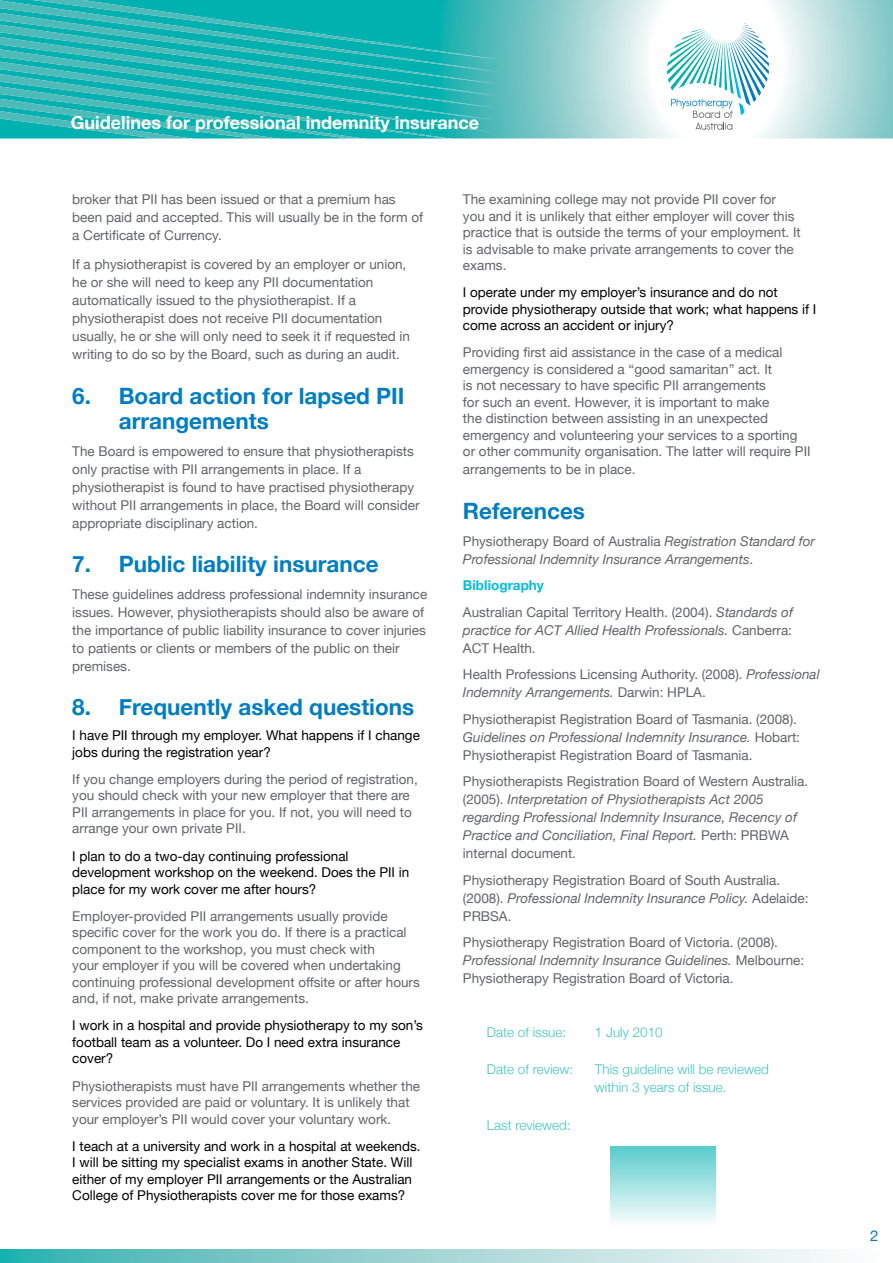
<style>
.page{position:relative;width:893px;height:1263px;background:#fff}
.page>*{position:absolute;margin:0;border:0;box-sizing:border-box;transform-origin:0 0}
.t1{font:700 22.5px/25.5px "Helvetica Neue";color:#007dc3}
.t2{font:700 18px "Helvetica Neue";color:#fff}
.t3{font:15px "Helvetica Neue";color:#007dc3}
.t4{font:13.5px/18px "Helvetica Neue";color:#636466}
.t5{font:13.5px/16.5px "Helvetica Neue";color:#000}
.t6{font:italic 13.5px/18px "Helvetica Neue";color:#636466}
.t7{font:300 13.5px/18px "Helvetica Neue";color:#40c5c4}
.s1{font-style:normal}
.s2{font-weight:700;color:#00bce4}
.s3{font-style:italic}
</style>
<div class="page">
<svg style="left:502px;top:0;width:391px;height:138px"></svg>
<svg style="left:0;top:0;width:502px;height:139px;background:#22b6b4"></svg>
<svg style="left:0;top:1249px;width:834px;height:14px;background:#9ad4d4"></svg>
<svg style="left:667px;top:23px;width:102px;height:107px"></svg>
<div style="left:610px;top:1146px;width:105px;height:81px;background:linear-gradient(to bottom,#57cccb,#fdfefe)"></div>
<h2 class="t2" style="left:71px;top:112px;width:410px">Guidelines for professional indemnity insurance</h2>
<p class="t4" style="left:72px;top:190px;width:352px">broker that PII has been issued or that a premium has been paid and accepted. This will usually be in the form of a Certificate of Currency.</p>
<p class="t4" style="left:72px;top:255px;width:339px">If a physiotherapist is covered by an employer or union, he or she will need to keep any PII documentation automatically issued to the physiotherapist. If a physiotherapist does not receive PII documentation usually, he or she will only need to seek it if requested in writing to do so by the Board, such as during an audit.</p>
<h1 class="t1" style="left:119px;top:382px;width:287px;text-indent:-47px">6. Board action for lapsed PII arrangements</h1>
<p class="t4" style="left:72px;top:441px;width:349px">The Board is empowered to ensure that physiotherapists only practise with PII arrangements in place. If a physiotherapist is found to have practised physiotherapy without PII arrangements in place, the Board will consider appropriate disciplinary action.</p>
<h1 class="t1" style="left:72px;top:551px;width:308px">7. Public liability insurance</h1>
<p class="t4" style="left:72px;top:585px;width:357px">These guidelines address professional indemnity insurance issues. However, physiotherapists should also be aware of the importance of public liability insurance to cover injuries to patients or clients or members of the public on their premises.</p>
<h1 class="t1" style="left:72px;top:694px;width:343px">8. Frequently asked questions</h1>
<p class="t5" style="left:72px;top:727px;width:349px">I have PII through my employer. What happens if I change jobs during the registration year?</p>
<p class="t4" style="left:72px;top:771px;width:347px;line-height:16.5px">If you change employers during the period of registration, you should check with your new employer that there are PII arrangements in place for you. If not, you will need to arrange your own private PII.</p>
<p class="t5" style="left:72px;top:847px;width:339px">I plan to do a two-day continuing professional development workshop on the weekend. Does the PII in place for my work cover me after hours?</p>
<p class="t4" style="left:72px;top:907px;width:349px;line-height:16.5px">Employer-provided PII arrangements usually provide specific cover for the work you do. If there is a practical component to the workshop, you must check with<br>your employer if you will be covered when undertaking continuing professional development offsite or after hours and, if not, make private arrangements.</p>
<p class="t5" style="left:72px;top:1017px;width:352px">I work in a hospital and provide physiotherapy to my son’s football team as a volunteer. Do I need extra insurance cover?</p>
<p class="t4" style="left:72px;top:1077px;width:349px;line-height:16.5px">Physiotherapists must have PII arrangements whether the services provided are paid or voluntary. It is unlikely that your employer’s PII would cover your voluntary work.</p>
<p class="t5" style="left:72px;top:1137px;width:350px">I teach at a university and work in a hospital at weekends.<br>I will be sitting my specialist exams in another State. Will either of my employer PII arrangements or the Australian College of Physiotherapists cover me for those exams?</p>
<p class="t4" style="left:463px;top:191px;width:339px;line-height:16.5px">The examining college may not provide PII cover for you and it is unlikely that either employer will cover this practice that is outside the terms of your employment. It is advisable to make private arrangements to cover the exams.</p>
<p class="t5" style="left:463px;top:284px;width:355px">I operate under my employer’s insurance and do not provide physiotherapy outside that work; what happens if I come across an accident or injury?</p>
<p class="t4" style="left:463px;top:344px;width:349px;line-height:16.5px">Providing first aid assistance in the case of a medical emergency is considered a “good samaritan” act. It<br>is not necessary to have specific PII arrangements<br>for such an event. However, it is important to make<br>the distinction between assisting in an unexpected emergency and volunteering your services to a sporting or other community organisation. The latter will require PII</p>
<p class="t4" style="left:463px;top:460px;width:174px">arrangements to be in place.</p>
<h1 class="t1" style="left:463px;top:498px;width:124px">References</h1>
<p class="t6" style="left:463px;top:532px;width:354px"><span class="s1">Physiotherapy Board of Australia</span> Registration Standard for<br>Professional Indemnity Insurance Arrangements<span class="s1">.</span></p>
<p class="t4" style="left:463px;top:572px;width:332px;line-height:26.5px"><span class="s2">Bibliography<br></span>Australian Capital Territory Health. (2004). <span class="s3">Standards of</span></p>
<p class="t6" style="left:463px;top:621px;width:331px">practice for ACT Allied Health Professionals. <span class="s1">Canberra:<br>ACT Health.</span></p>
<p class="t4" style="left:463px;top:665px;width:358px">Health Professions Licensing Authority. (2008). <span class="s3">Professional<br>Indemnity Arrangements.</span> Darwin: HPLA.</p>
<p class="t4" style="left:463px;top:710px;width:339px">Physiotherapist Registration Board of Tasmania. (2008).<br><span class="s3">Guidelines on Professional Indemnity Insurance.</span> Hobart:<br>Physiotherapist Registration Board of Tasmania.</p>
<p class="t6" style="left:463px;top:772px;width:346px"><span class="s1">Physiotherapists Registration Board of Western Australia. (2005).</span> Interpretation of Physiotherapists Act 2005 regarding Professional Indemnity Insurance, Recency of Practice and Conciliation, Final Report. <span class="s1">Perth: PRBWA internal document.</span></p>
<p class="t4" style="left:463px;top:871px;width:347px">Physiotherapy Registration Board of South Australia. (2008). <span class="s3">Professional Indemnity Insurance Policy.</span> Adelaide:<br>PRBSA.</p>
<p class="t4" style="left:463px;top:933px;width:343px">Physiotherapy Registration Board of Victoria. (2008).<br><span class="s3">Professional Indemnity Insurance Guidelines.</span> Melbourne:<br>Physiotherapy Registration Board of Victoria.</p>
<p class="t7" style="left:487px;top:1022px;width:81px">Date of issue:</p>
<p class="t7" style="left:595px;top:1022px;width:69px">1 July 2010</p>
<p class="t7" style="left:487px;top:1060px;width:88px">Date of review:</p>
<p class="t7" style="left:595px;top:1060px;width:175px">This guideline will be reviewed within 3 years of issue.</p>
<p class="t7" style="left:487px;top:1116px;width:85px">Last reviewed:</p>
<p class="t3" style="left:870px;top:1227px;width:10px">2</p>
</div>
